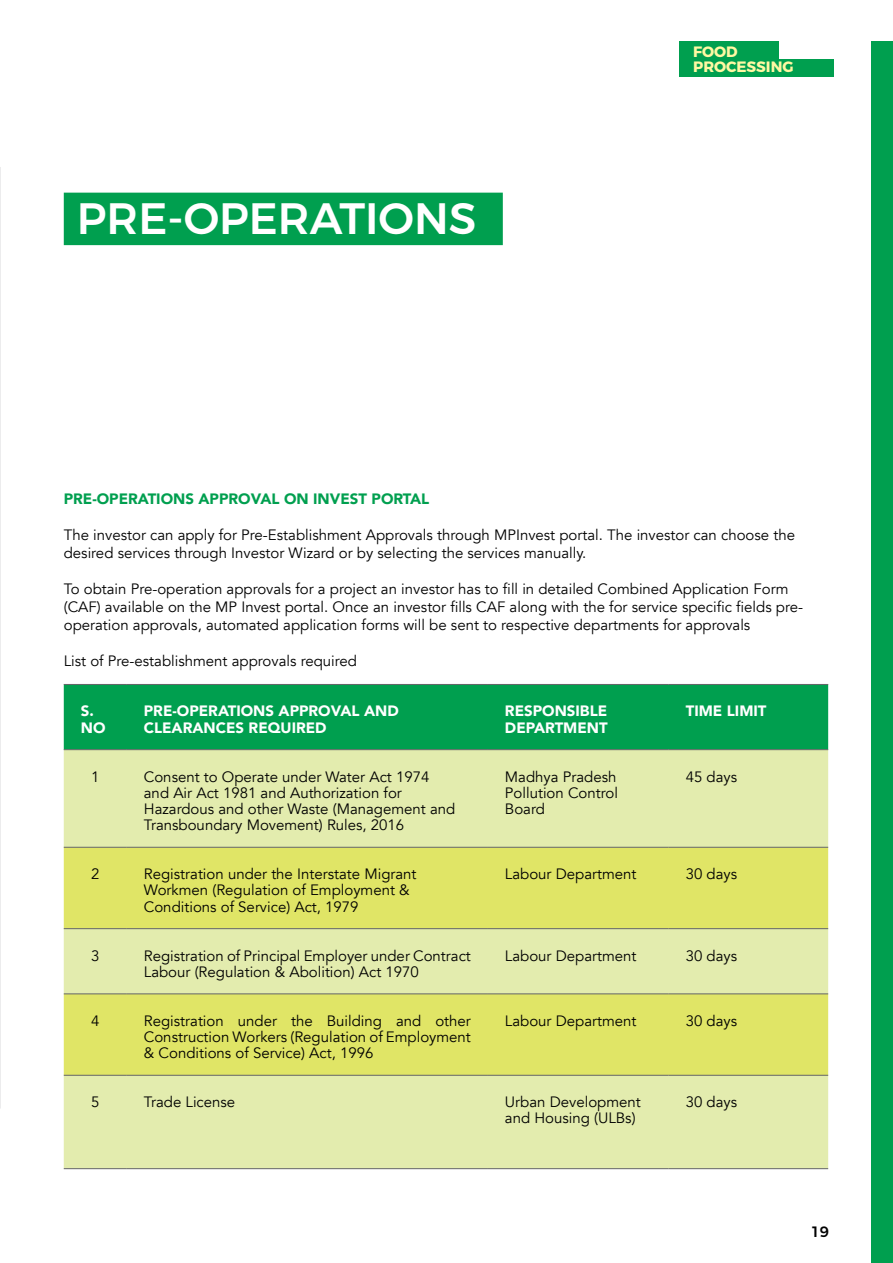
<style>
.page{position:relative;width:893px;height:1263px;background:#fff}
.page>*{position:absolute;margin:0;border:0;box-sizing:border-box;transform-origin:0 0}
.t1{font:500 43.95px "Montserrat";color:#fff}
.t2{font:15px/16.2px "Avenir";color:#000}
.t3{font:900 15px/16.2px "Avenir";color:#fff}
.t4{font:900 15px "Avenir";color:#009f4f}
.t5{font:700 15px/15px "Montserrat";color:#fff8a3}
.t6{font:500 15px "Montserrat";color:#000}
</style>
<div class="page">
<div style="left:680px;top:41px;width:99px;height:18px;background:#009f4f"></div>
<div style="left:680px;top:59px;width:154px;height:18px;background:#009f4f"></div>
<div style="left:872px;top:41px;width:21px;height:1222px;background:#009f4f"></div>
<div style="left:64px;top:685px;width:764px;height:64px;background:#009f4f"></div>
<div style="left:64px;top:750px;width:764px;height:418px;background:#e3ecae"></div>
<svg style="left:64px;top:848px;width:764px;height:227px;background:#e0e67a"></svg>
<hr style="left:64px;top:847px;width:63px;height:1px;background:#636466">
<hr style="left:127px;top:847px;width:361px;height:1px;background:#636466">
<hr style="left:488px;top:847px;width:181px;height:1px;background:#636466">
<hr style="left:669px;top:847px;width:159px;height:1px;background:#636466">
<hr style="left:64px;top:928px;width:63px;height:1px;background:#636466">
<hr style="left:127px;top:928px;width:361px;height:1px;background:#636466">
<hr style="left:488px;top:928px;width:181px;height:1px;background:#636466">
<hr style="left:669px;top:928px;width:159px;height:1px;background:#636466">
<hr style="left:64px;top:993px;width:63px;height:1px;background:#636466">
<hr style="left:127px;top:993px;width:361px;height:1px;background:#636466">
<hr style="left:488px;top:993px;width:181px;height:1px;background:#636466">
<hr style="left:669px;top:993px;width:159px;height:1px;background:#636466">
<hr style="left:64px;top:1075px;width:63px;height:1px;background:#636466">
<hr style="left:127px;top:1075px;width:361px;height:1px;background:#636466">
<hr style="left:488px;top:1075px;width:181px;height:1px;background:#636466">
<hr style="left:669px;top:1075px;width:159px;height:1px;background:#636466">
<hr style="left:64px;top:1168px;width:63px;height:1px;background:#636466">
<hr style="left:127px;top:1168px;width:361px;height:1px;background:#636466">
<hr style="left:488px;top:1168px;width:181px;height:1px;background:#636466">
<hr style="left:669px;top:1168px;width:159px;height:1px;background:#636466">
<hr style="left:64px;top:684px;width:63px;height:1px;background:#636466">
<hr style="left:127px;top:684px;width:361px;height:1px;background:#636466">
<hr style="left:488px;top:684px;width:181px;height:1px;background:#636466">
<hr style="left:64px;top:749px;width:63px;height:1px;background:#636466">
<hr style="left:127px;top:749px;width:361px;height:1px;background:#636466">
<hr style="left:488px;top:749px;width:181px;height:1px;background:#636466">
<hr style="left:669px;top:684px;width:159px;height:1px;background:#636466">
<hr style="left:669px;top:749px;width:159px;height:1px;background:#636466">
<div style="left:64px;top:193px;width:439px;height:52px;background:#009f4f"></div>
<hr style="left:0;top:167px;width:1px;height:941px;background:#e6e7e8">
<h1 class="t1" style="left:77px;top:183px;width:401px">PRE-OPERATIONS</h1>
<p class="t5" style="left:693px;top:43px;width:102px">FOOD<br>PROCESSING</p>
<p class="t4" style="left:64px;top:486px;width:367px">PRE-OPERATIONS APPROVAL ON INVEST PORTAL</p>
<p class="t2" style="left:64px;top:526px;width:733px;line-height:18px">The investor can apply for Pre-Establishment Approvals through MPInvest portal. The investor can choose the desired services through Investor Wizard or by selecting the services manually.</p>
<p class="t2" style="left:64px;top:580px;width:741px;line-height:18px">To obtain Pre-operation approvals for a project an investor has to fill in detailed Combined Application Form (CAF) available on the MP Invest portal. Once an investor fills CAF along with the for service specific fields pre&shy;operation approvals, automated application forms will be sent to respective departments for approvals</p>
<p class="t2" style="left:64px;top:653px;width:295px">List of Pre-establishment approvals required</p>
<p class="t3" style="left:81px;top:703px;width:26px">S.<br>NO</p>
<p class="t3" style="left:144px;top:703px;width:256px">PRE-OPERATIONS APPROVAL AND<br>CLEARANCES REQUIRED</p>
<p class="t3" style="left:505px;top:703px;width:104px">RESPONSIBLE<br>DEPARTMENT</p>
<p class="t3" style="left:686px;top:703px;width:82px">TIME LIMIT</p>
<p class="t2" style="left:91px;top:769px;width:10px">1</p>
<p class="t2" style="left:144px;top:769px;width:313px">Consent to Operate under Water Act 1974 and Air Act 1981 and Authorization for Hazardous and other Waste (Management and Transboundary Movement) Rules, 2016</p>
<p class="t2" style="left:505px;top:769px;width:115px;text-align:justify">Madhya Pradesh Pollution Control Board</p>
<p class="t2" style="left:686px;top:769px;width:53px">45 days</p>
<p class="t2" style="left:91px;top:866px;width:10px">2</p>
<p class="t2" style="left:144px;top:866px;width:274px">Registration under the Interstate Migrant<br>Workmen (Regulation of Employment &amp;<br>Conditions of Service) Act, 1979</p>
<p class="t2" style="left:505px;top:866px;width:133px">Labour Department</p>
<p class="t2" style="left:686px;top:866px;width:53px">30 days</p>
<p class="t2" style="left:91px;top:948px;width:10px">3</p>
<p class="t2" style="left:144px;top:948px;width:329px">Registration of Principal Employer under Contract<br>Labour (Regulation &amp; Abolition) Act 1970</p>
<p class="t2" style="left:505px;top:948px;width:133px">Labour Department</p>
<p class="t2" style="left:686px;top:948px;width:53px">30 days</p>
<p class="t2" style="left:91px;top:1013px;width:10px">4</p>
<p class="t2" style="left:144px;top:1013px;width:329px;text-align:justify">Registration under the Building and other Construction Workers (Regulation of Employment &amp; Conditions of Service) Act, 1996</p>
<p class="t2" style="left:505px;top:1013px;width:133px">Labour Department</p>
<p class="t2" style="left:686px;top:1013px;width:53px">30 days</p>
<p class="t2" style="left:91px;top:1094px;width:10px">5</p>
<p class="t2" style="left:144px;top:1094px;width:93px">Trade License</p>
<p class="t2" style="left:505px;top:1094px;width:137px">Urban Development and Housing (ULBs)</p>
<p class="t2" style="left:686px;top:1094px;width:53px">30 days</p>
<p class="t6" style="left:811px;top:1220px;width:20px">19</p>
</div>
